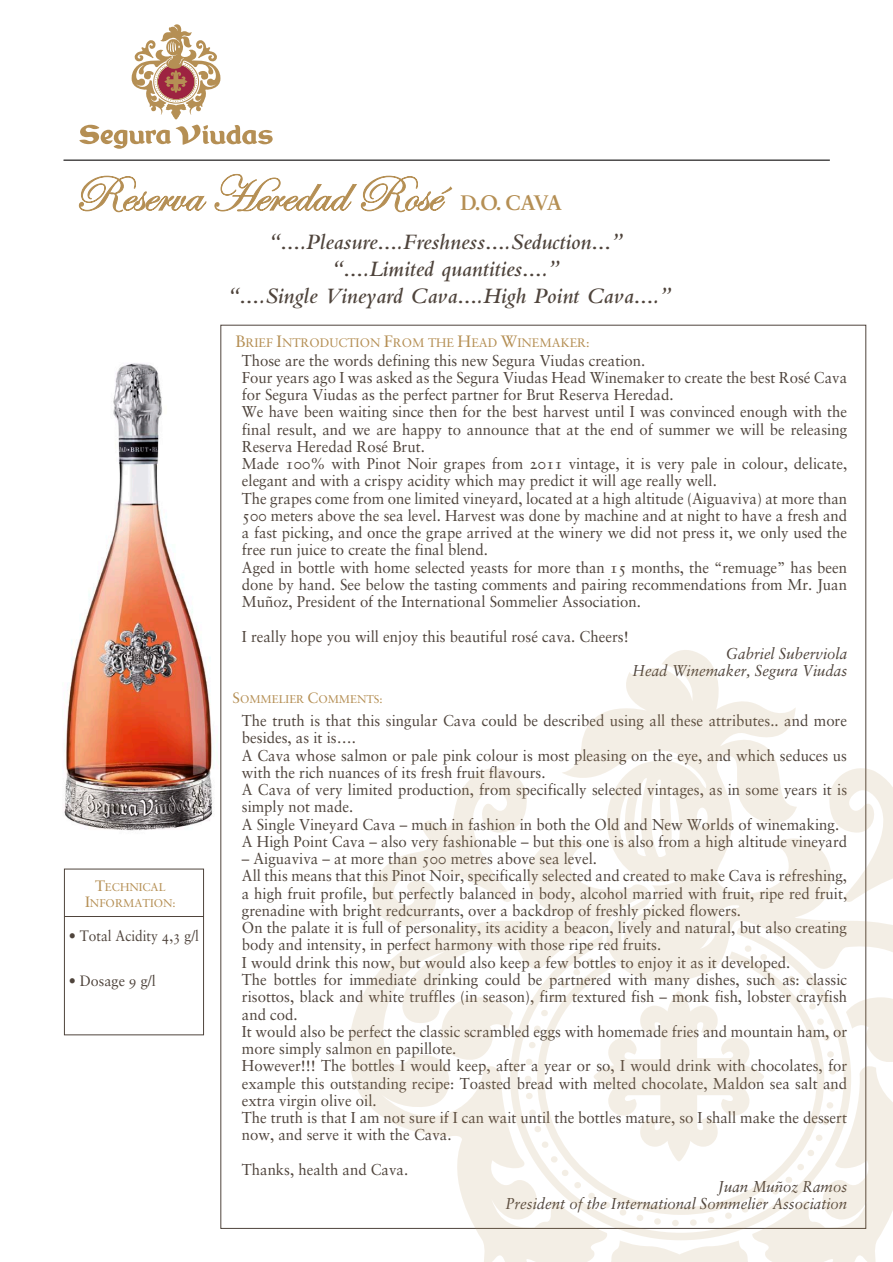
<style>
.page{position:relative;width:893px;height:1262px;background:#fff}
.page>*{position:absolute;margin:0;border:0;box-sizing:border-box;transform-origin:0 0}
.t1{font:51px "Edwardian Script ITC";color:#b58f54}
.t2{font:italic 600 22.95px/27px "Bembo";color:#4f443c;text-align:center}
.t3{font:21px "Sabon Bold Os F";color:#b58f54}
.t4{font:15.75px/17.2px "Sabon Roman Os F";color:#4f443c;scale:.95 1}
.t5{font:15.75px/17.2px "Sabon Italic Os F";color:#4f443c;text-align:right;scale:.95 1}
.t6{font:15px "Sabon Roman Os F";color:#4f443c;scale:.95 1}
.t7{font:12.3px "Sabon Roman Os F";color:#b58f54}
.t8{font:11.25px/16.5px "Sabon Roman Os F";color:#b58f54;text-align:center}
.s1{font-size:15px}
.s2{font-size:16.5px}
</style>
<div class="page">
<img style="left:64px;top:363px;width:149px;height:468px">
<svg style="left:79px;top:175px;width:128px;height:37px"></svg>
<svg style="left:214px;top:174px;width:238px;height:39px"></svg>
<hr style="left:63px;top:160px;width:766px;height:1px;background:#000">
<svg style="left:578px;top:650px;width:219px;height:173px;fill:#f3eee5"></svg>
<svg style="left:829px;top:761px;width:63px;height:66px"></svg>
<svg style="left:422px;top:761px;width:345px;height:66px"></svg>
<svg style="left:349px;top:827px;width:543px;height:435px"></svg>
<svg style="left:79px;top:24px;width:194px;height:125px"></svg>
<div style="left:64px;top:869px;width:140px;height:166px;border:1px solid #4f443c"></div>
<hr style="left:64px;top:916px;width:140px;height:1px;background:#4f443c">
<h1 class="t1" style="left:73px;top:166px;width:368px">Reserva Heredad Rosé</h1>
<h3 class="t3" style="left:460px;top:189px;width:103px">D.O. CAVA</h3>
<h2 class="t2" style="left:228px;top:228px;width:444px">“….Pleasure….Freshness….Seduction…” “….Limited quantities….”<br>“….Single Vineyard Cava….High Point Cava….”</h2>
<p class="t8" style="left:85px;top:878px;width:92px"><span class="s1">T</span>ECHNICAL<br><span class="s1">I</span>NFORMATION:</p>
<p class="t6" style="left:69px;top:927px;width:139px">• Total Acidity 4,3 g/l</p>
<p class="t6" style="left:69px;top:972px;width:93px">• Dosage 9 g/l</p>
<p class="t7" style="left:235px;top:335px;width:355px"><span class="s2">B</span>RIEF <span class="s2">I</span>NTRODUCTION <span class="s2">F</span>ROM THE <span class="s2">H</span>EAD <span class="s2">W</span>INEMAKER:</p>
<p class="t4" style="left:242px;top:351px;width:638px">Those are the words defining this new Segura Viudas creation.<br>Four years ago I was asked as the Segura Viudas Head Winemaker to create the best Rosé Cava for Segura Viudas as the perfect partner for Brut Reserva Heredad.<br>We have been waiting since then for the best harvest until I was convinced enough with the final result, and we are happy to announce that at the end of summer we will be releasing Reserva Heredad Rosé Brut.<br>Made 100% with Pinot Noir grapes from 2011 vintage, it is very pale in colour, delicate, elegant and with a crispy acidity which may predict it will age really well.<br>The grapes come from one limited vineyard, located at a high altitude (Aiguaviva) at more than 500 meters above the sea level. Harvest was done by machine and at night to have a fresh and a fast picking, and once the grape arrived at the winery we did not press it, we only used the free run juice to create the final blend.<br>Aged in bottle with home selected yeasts for more than 15 months, the “remuage” has been done by hand. See below the tasting comments and pairing recommendations from Mr. Juan Muñoz, President of the International Sommelier Association.</p>
<p class="t4" style="left:242px;top:627px;width:408px">I really hope you will enjoy this beautiful rosé cava. Cheers!</p>
<p class="t5" style="left:632px;top:644px;width:227px">Gabriel Suberviola<br>Head Winemaker, Segura Viudas</p>
<p class="t8" style="left:232px;top:690px;width:152px"><span class="s1">S</span>OMMELIER <span class="s1">C</span>OMMENTS:</p>
<p class="t4" style="left:242px;top:712px;width:638px">The truth is that this singular Cava could be described using all these attributes.. and more besides, as it is….<br>A Cava whose salmon or pale pink colour is most pleasing on the eye, and which seduces us with the rich nuances of its fresh fruit flavours.<br>A Cava of very limited production, from specifically selected vintages, as in some years it is simply not made.<br>A Single Vineyard Cava – much in fashion in both the Old and New Worlds of winemaking.<br>A High Point Cava – also very fashionable – but this one is also from a high altitude vineyard</p>
<p class="t4" style="left:242px;top:850px;width:638px">– Aiguaviva – at more than 500 metres above sea level.<br>All this means that this Pinot Noir, specifically selected and created to make Cava is refreshing, a high fruit profile, but perfectly balanced in body, alcohol married with fruit, ripe red fruit, grenadine with bright redcurrants, over a backdrop of freshly picked flowers.<br>On the palate it is full of personality, its acidity a beacon, lively and natural, but also creating body and intensity, in perfect harmony with those ripe red fruits.<br>I would drink this now, but would also keep a few bottles to enjoy it as it developed.<br>The bottles for immediate drinking could be partnered with many dishes, such as: classic risottos, black and white truffles (in season), firm textured fish – monk fish, lobster crayfish and cod.<br>It would also be perfect the classic scrambled eggs with homemade fries and mountain ham, or more simply salmon en papillote.<br>However!!! The bottles I would keep, after a year or so, I would drink with chocolates, for example this outstanding recipe: Toasted bread with melted chocolate, Maldon sea salt and extra virgin olive oil.<br>The truth is that I am not sure if I can wait until the bottles mature, so I shall make the dessert now, and serve it with the Cava.</p>
<p class="t4" style="left:242px;top:1160px;width:177px">Thanks, health and Cava.</p>
<p class="t5" style="left:505px;top:1177px;width:361px">Juan Muñoz Ramos<br>President of the International Sommelier Association</p>
</div>
